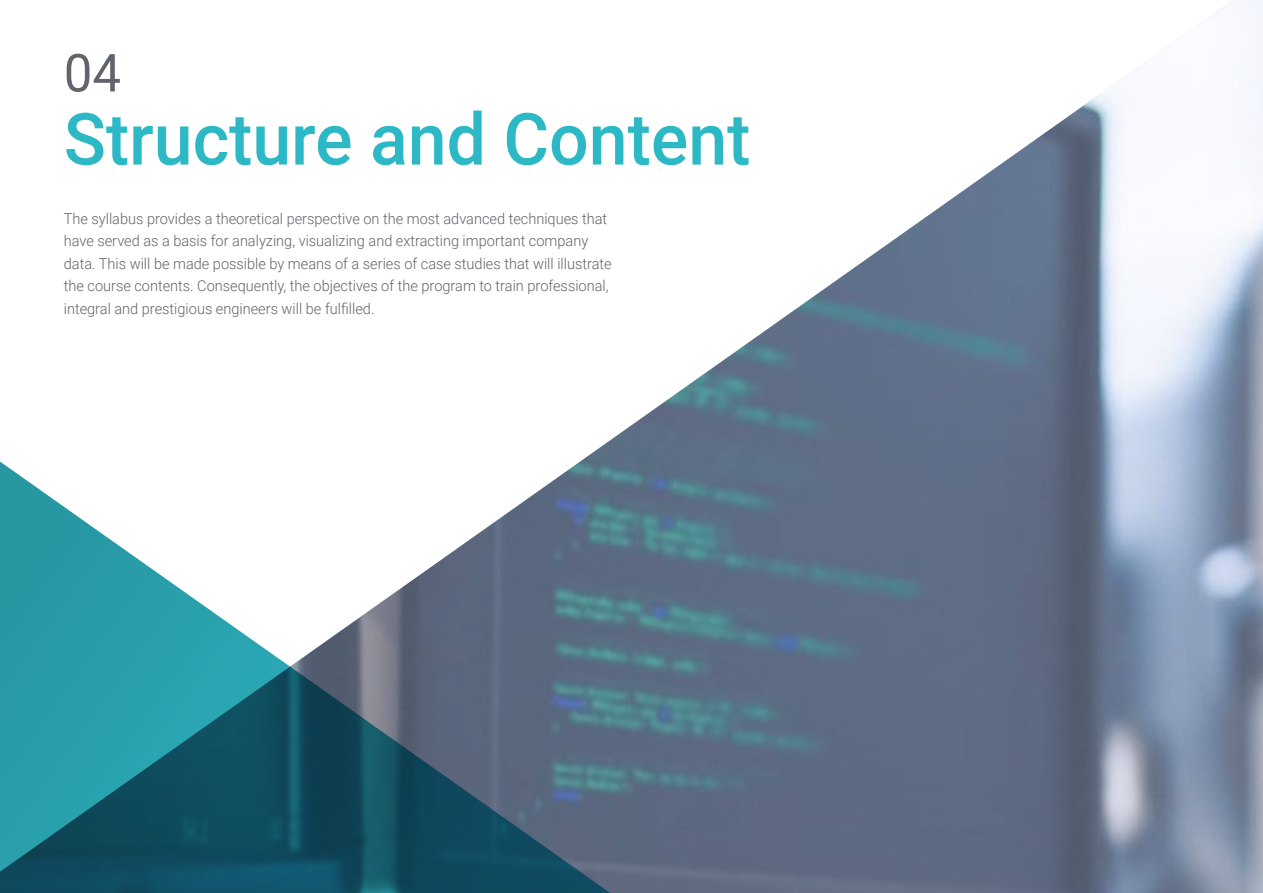
<style>
.page{position:relative;width:1263px;height:893px;background:#fff}
.page>*{position:absolute;margin:0;border:0;box-sizing:border-box;transform-origin:0 0}
.t1{font:500 72px "Roboto";color:#2db8c5}
.t2{font:52.5px "Roboto";color:#61646a}
.t3{font:300 15px/22.5px "Roboto";color:#61646a}
</style>
<div class="page">
<img style="left:602px;top:0;width:661px;height:893px">
<svg style="left:0;top:446px;width:640px;height:447px"></svg>
<h2 class="t2" style="left:64px;top:36px;width:59px">04</h2>
<h1 class="t1" style="left:64px;top:89px;width:688px">Structure and Content</h1>
<p class="t3" style="left:64px;top:207px;width:549px">The syllabus provides a theoretical perspective on the most advanced techniques that have served as a basis for analyzing, visualizing and extracting important company data. This will be made possible by means of a series of case studies that will illustrate the course contents. Consequently, the objectives of the program to train professional, integral and prestigious engineers will be fulfilled.</p>
</div>
